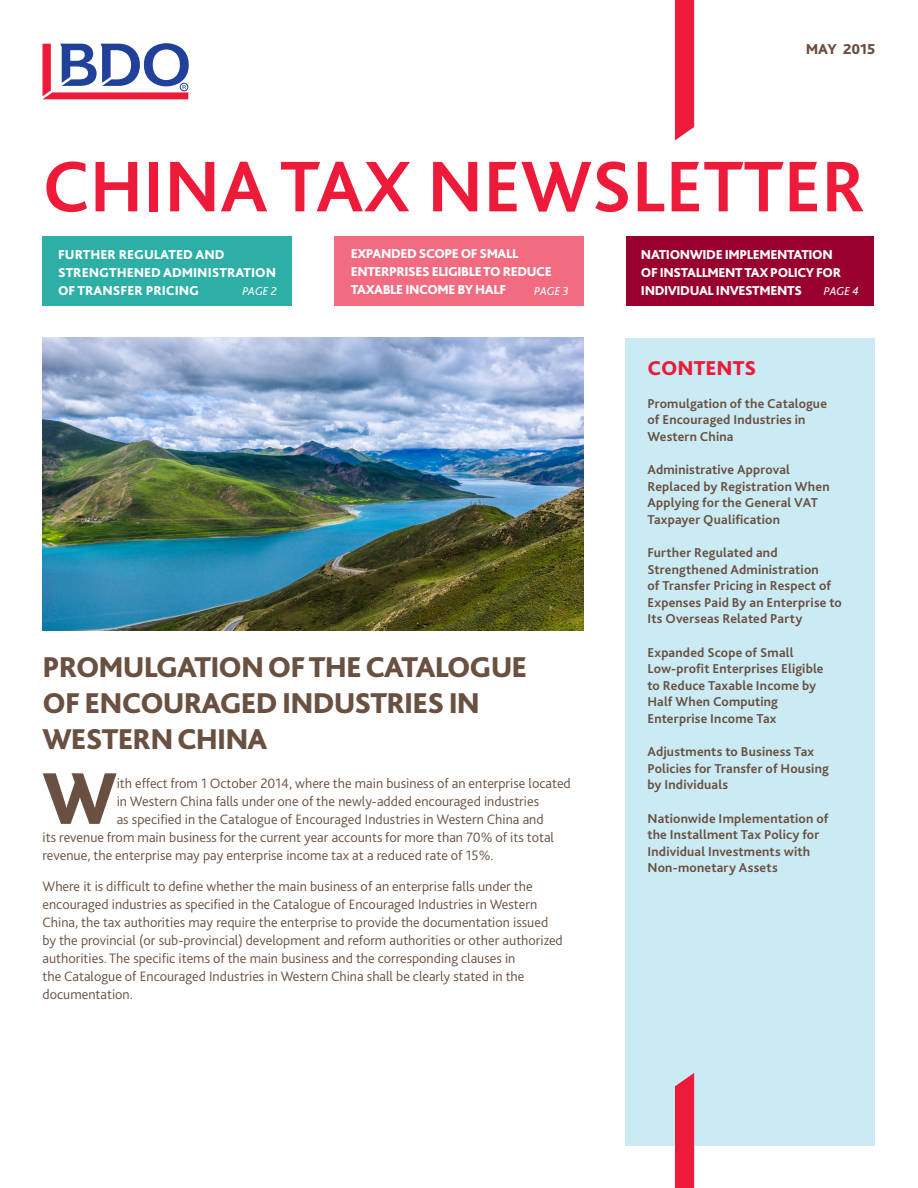
<style>
.page{position:relative;width:918px;height:1188px;background:#fff}
.page>*{position:absolute;margin:0;border:0;box-sizing:border-box;transform-origin:0 0}
.Body{font:800 76.2px "Bliss Pro";color:#695041}
.t1{font:700 75px "Bliss Pro";color:#ed1a3a}
.t2{font:800 30px/36px "Bliss Pro";letter-spacing:-.03em;color:#695041}
.t3{font:800 21px "Bliss Pro";color:#ed1a3a}
.t4{font:800 15px "Bliss Pro";color:#695041}
.Body-2{font:300 14.25px/18px "Bliss Pro";color:#695041}
.Body-3{font:700 13.5px/16.5px "Bliss Pro";letter-spacing:.01em;color:#695041}
.t5{font:800 13.5px/18px "Bliss Pro";letter-spacing:-.03em;color:#fff}
.t6{font:800 13.5px/18px "Bliss Pro";color:#fff}
.t7{font:italic 12px "Bliss Pro";letter-spacing:-.02em;color:#fff}
</style>
<div class="page">
<div style="left:625px;top:338px;width:249px;height:807px;background:#cbebf4"></div>
<div style="left:675px;top:0;width:19px;height:140px;background:#ed1a3a"></div>
<div style="left:675px;top:1073px;width:19px;height:115px;background:#ed1a3a"></div>
<svg style="left:43px;top:43px;width:146px;height:56px"></svg>
<div style="left:626px;top:236px;width:248px;height:70px;background:#98002e"></div>
<div style="left:334px;top:236px;width:250px;height:70px;background:#f16b81"></div>
<div style="left:43px;top:236px;width:249px;height:70px;background:#2dafa5"></div>
<img style="left:43px;top:338px;width:541px;height:293px">
<p class="t4" style="left:806px;top:40px;width:71px">MAY 2015</p>
<h2 class="t1" style="left:43px;top:140px;width:824px">CHINA TAX NEWSLETTER</h2>
<p class="t5" style="left:351px;top:244px;width:203px">EXPANDED SCOPE OF SMALL<br>ENTERPRISES ELIGIBLE TO REDUCE<br>TAXABLE INCOME BY HALF</p>
<p class="t6" style="left:58px;top:245px;width:220px">FURTHER REGULATED AND<br>STRENGTHENED ADMINISTRATION<br>OF TRANSFER PRICING</p>
<p class="t5" style="left:641px;top:245px;width:202px">NATIONWIDE IMPLEMENTATION<br>OF INSTALLMENT TAX POLICY FOR<br>INDIVIDUAL INVESTMENTS</p>
<p class="t7" style="left:242px;top:284px;width:36px">PAGE 2</p>
<p class="t7" style="left:534px;top:284px;width:36px">PAGE 3</p>
<p class="t7" style="left:824px;top:284px;width:37px">PAGE 4</p>
<p class="t2" style="left:43px;top:649px;width:486px">PROMULGATION OF THE CATALOGUE<br>OF ENCOURAGED INDUSTRIES IN<br>WESTERN CHINA</p>
<p class="Body" style="left:43px;top:751px;width:76px">W</p>
<p class="Body-2" style="left:117px;top:773px;width:456px">ith effect from 1 October 2014, where the main business of an enterprise located</p>
<p class="Body-2" style="left:117px;top:791px;width:424px">in Western China falls under one of the newly-added encouraged industries</p>
<p class="Body-2" style="left:117px;top:809px;width:428px">as specified in the Catalogue of Encouraged Industries in Western China and</p>
<p class="Body-2" style="left:43px;top:827px;width:513px">its revenue from main business for the current year accounts for more than 70% of its total</p>
<p class="Body-2" style="left:43px;top:845px;width:453px">revenue, the enterprise may pay enterprise income tax at a reduced rate of 15%.</p>
<p class="Body-2" style="left:43px;top:877px;width:522px">Where it is difficult to define whether the main business of an enterprise falls under the encouraged industries as specified in the Catalogue of Encouraged Industries in Western China, the tax authorities may require the enterprise to provide the documentation issued by the provincial (or sub-provincial) development and reform authorities or other authorized authorities. The specific items of the main business and the corresponding clauses in<br>the Catalogue of Encouraged Industries in Western China shall be clearly stated in the documentation.</p>
<p class="t3" style="left:647px;top:355px;width:111px">CONTENTS</p>
<p class="Body-3" style="left:647px;top:395px;width:181px">Promulgation of the Catalogue of Encouraged Industries in<br>Western China</p>
<p class="Body-3" style="left:647px;top:461px;width:184px">Administrative Approval<br>Replaced by Registration When<br>Applying for the General VAT<br>Taxpayer Qualification</p>
<p class="Body-3" style="left:647px;top:544px;width:196px">Further Regulated and<br>Strengthened Administration<br>of Transfer Pricing in Respect of<br>Expenses Paid By an Enterprise to<br>Its Overseas Related Party</p>
<p class="Body-3" style="left:647px;top:644px;width:178px">Expanded Scope of Small<br>Low-profit Enterprises Eligible to Reduce Taxable Income by<br>Half When Computing<br>Enterprise Income Tax</p>
<p class="Body-3" style="left:647px;top:743px;width:183px">Adjustments to Business Tax<br>Policies for Transfer of Housing by Individuals</p>
<p class="Body-3" style="left:647px;top:810px;width:182px">Nationwide Implementation of the Installment Tax Policy for<br>Individual Investments with<br>Non-monetary Assets</p>
</div>
